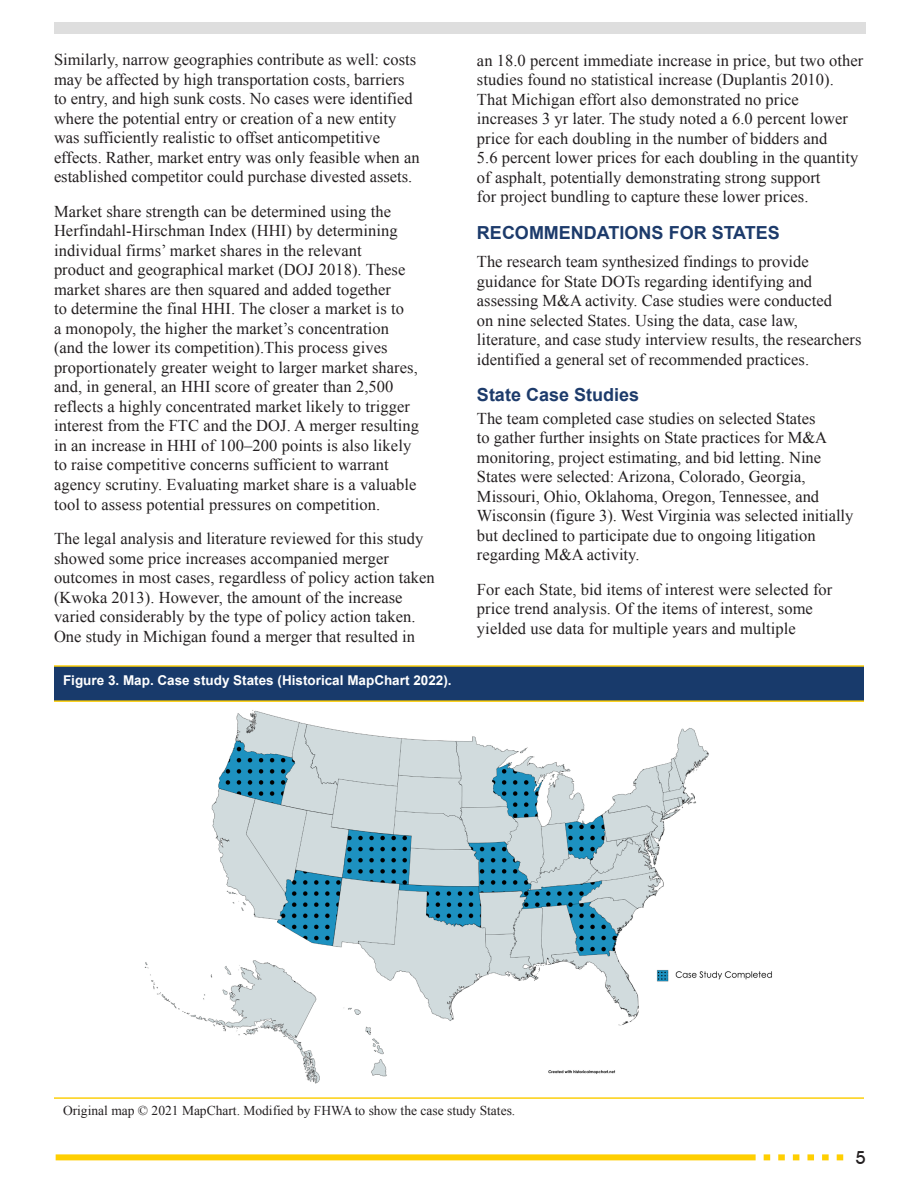
<style>
.page{position:relative;width:918px;height:1188px;background:#fff}
.page>*{position:absolute;margin:0;border:0;box-sizing:border-box;transform-origin:0 0}
.t1{font:700 18px "Arial";color:#1d3b6b}
.t2{font:500 18px "Avant Garde IT Cby BT";color:#231f20}
.t3{font:16.5px/19.5px "Times New Roman";letter-spacing:.005em;color:#231f20}
.t4{font:13.5px "Times New Roman";color:#231f20}
.t5{font:700 13.5px "Arial";color:#fff}
</style>
<div class="page">
<div style="left:54px;top:22px;width:812px;height:12px;background:#dedede"></div>
<svg style="left:764px;top:1154px;width:79px;height:6px"></svg>
<div style="left:56px;top:1154px;width:700px;height:6px;background:#ffcf01"></div>
<div style="left:54px;top:666px;width:810px;height:35px;background:#183a6b"></div>
<hr style="left:54px;top:700px;width:810px;height:2px;background:#fccf0e">
<hr style="left:54px;top:665px;width:810px;height:2px;background:#fccf0e">
<hr style="left:54px;top:1097px;width:810px;height:2px;background:#fccf0e">
<img style="left:144px;top:710px;width:628px;height:374px">
<p class="t3" style="left:54px;top:50px;width:367px">Similarly, narrow geographies contribute as well: costs may be affected by high transportation costs, barriers to entry, and high sunk costs. No cases were identified where the potential entry or creation of a new entity was sufficiently realistic to offset anticompetitive effects. Rather, market entry was only feasible when an established competitor could purchase divested assets.</p>
<p class="t3" style="left:54px;top:201px;width:367px">Market share strength can be determined using the Herfindahl-Hirschman Index (HHI) by determining individual firms’ market shares in the relevant<br>product and geographical market (DOJ 2018). These market shares are then squared and added together<br>to determine the final HHI. The closer a market is to<br>a monopoly, the higher the market’s concentration (and the lower its competition).This process gives proportionately greater weight to larger market shares, and, in general, an HHI score of greater than 2,500 reflects a highly concentrated market likely to trigger interest from the FTC and the DOJ. A merger resulting in an increase in HHI of 100–200 points is also likely to raise competitive concerns sufficient to warrant agency scrutiny. Evaluating market share is a valuable tool to assess potential pressures on competition.</p>
<p class="t3" style="left:54px;top:528px;width:382px">The legal analysis and literature reviewed for this study showed some price increases accompanied merger outcomes in most cases, regardless of policy action taken (Kwoka 2013). However, the amount of the increase varied considerably by the type of policy action taken.<br>One study in Michigan found a merger that resulted in</p>
<p class="t5" style="left:63px;top:671px;width:390px">Figure 3. Map. Case study States (Historical MapChart 2022).</p>
<p class="t3" style="left:477px;top:50px;width:388px">an 18.0 percent immediate increase in price, but two other studies found no statistical increase (Duplantis 2010).<br>That Michigan effort also demonstrated no price increases 3 yr later. The study noted a 6.0 percent lower price for each doubling in the number of bidders and<br>5.6 percent lower prices for each doubling in the quantity of asphalt, potentially demonstrating strong support<br>for project bundling to capture these lower prices.</p>
<h1 class="t1" style="left:477px;top:220px;width:304px">RECOMMENDATIONS FOR STATES</h1>
<p class="t3" style="left:477px;top:252px;width:386px">The research team synthesized findings to provide guidance for State DOTs regarding identifying and assessing M&amp;A activity. Case studies were conducted<br>on nine selected States. Using the data, case law, literature, and case study interview results, the researchers identified a general set of recommended practices.</p>
<h2 class="t1" style="left:477px;top:383px;width:164px">State Case Studies</h2>
<p class="t3" style="left:477px;top:408px;width:378px">The team completed case studies on selected States<br>to gather further insights on State practices for M&amp;A monitoring, project estimating, and bid letting. Nine States were selected: Arizona, Colorado, Georgia, Missouri, Ohio, Oklahoma, Oregon, Tennessee, and Wisconsin (figure 3). West Virginia was selected initially but declined to participate due to ongoing litigation regarding M&amp;A activity.</p>
<p class="t3" style="left:477px;top:579px;width:357px">For each State, bid items of interest were selected for price trend analysis. Of the items of interest, some yielded use data for multiple years and multiple</p>
<p class="t4" style="left:63px;top:1101px;width:454px">Original map © 2021 MapChart. Modified by FHWA to show the case study States.</p>
<p class="t2" style="left:855px;top:1147px;width:12px">5</p>
</div>
